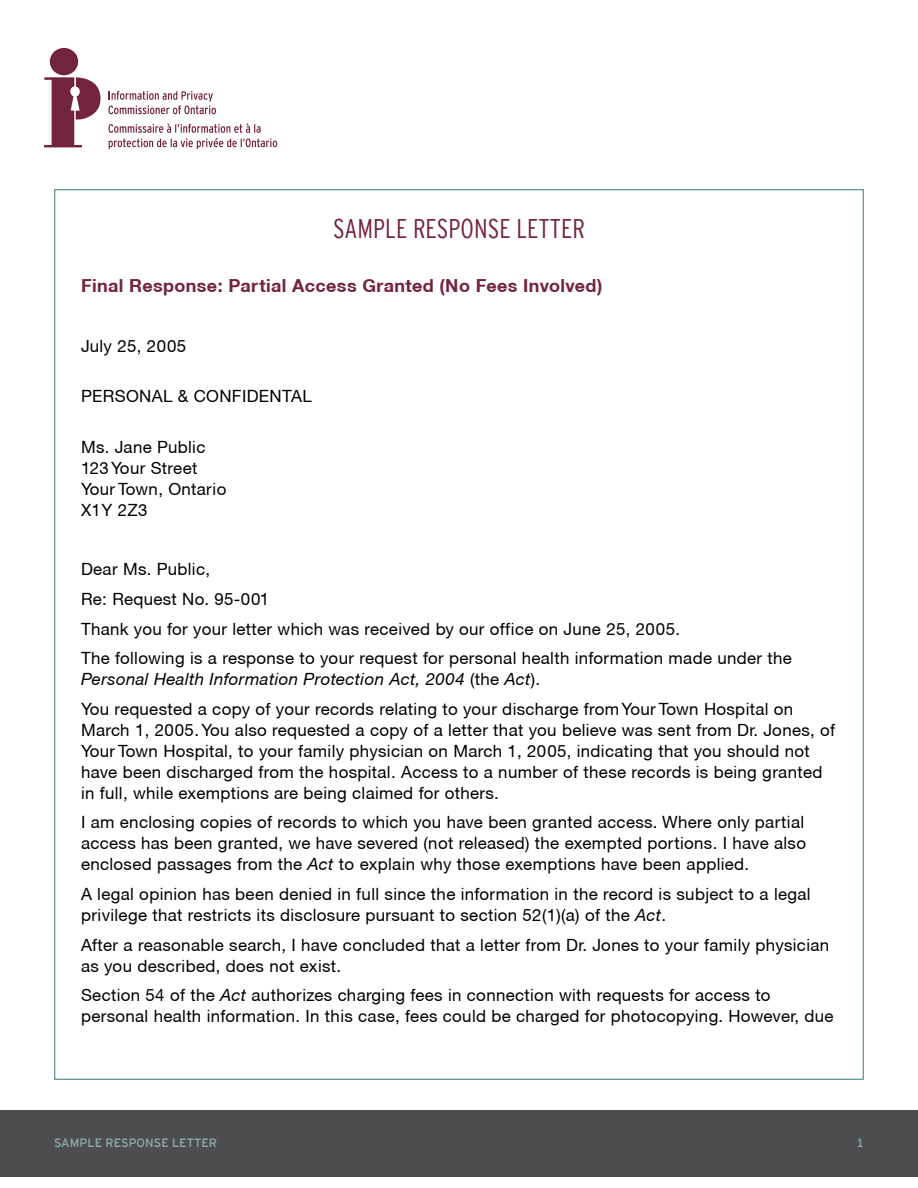
<style>
.page{position:relative;width:918px;height:1188px;background:#fff}
.page>*{position:absolute;margin:0;border:0;box-sizing:border-box;transform-origin:0 0}
.Headline{font:27px "Interstate Cond Mono Lgt";color:#73243d}
.subhead__2{font:700 18px "Helvetica Neue CE";letter-spacing:.02em;color:#73243d}
.Body_text{font:16.8px/21px "Helvetica Neue CE";letter-spacing:.02em;color:#000}
.t1{font:12px "Interstate Mono";letter-spacing:.005em;color:#8faead}
.s1{font-style:italic}
</style>
<div class="page">
<div style="left:0;top:1110px;width:918px;height:67px;background:#4d4d4f"></div>
<div style="left:50px;top:48px;width:28px;height:27px;background:#73243d;border-radius:50%"></div>
<svg style="left:44px;top:77px;width:233px;height:72px"></svg>
<p class="Headline" style="left:333px;top:214px;width:253px">SAMPLE RESPONSE LETTER</p>
<p class="subhead__2" style="left:81px;top:275px;width:523px">Final Response: Partial Access Granted (No Fees Involved)</p>
<p class="Body_text" style="left:81px;top:335px;width:107px">July 25, 2005</p>
<p class="Body_text" style="left:81px;top:386px;width:232px">PERSONAL &amp; CONFIDENTAL</p>
<p class="Body_text" style="left:81px;top:437px;width:147px">Ms. Jane Public<br>123 Your Street<br>Your Town, Ontario<br>X1Y 2Z3</p>
<p class="Body_text" style="left:81px;top:559px;width:131px">Dear Ms. Public,</p>
<p class="Body_text" style="left:81px;top:589px;width:190px">Re: Request No. 95-001</p>
<p class="Body_text" style="left:81px;top:618px;width:601px">Thank you for your letter which was received by our office on June 25, 2005.</p>
<p class="Body_text" style="left:81px;top:648px;width:713px">The following is a response to your request for personal health information made under the<br><span class="s1">Personal Health Information Protection Act, 2004</span> (the <span class="s1">Act</span>).</p>
<p class="Body_text" style="left:81px;top:698px;width:756px">You requested a copy of your records relating to your discharge from Your Town Hospital on March 1, 2005. You also requested a copy of a letter that you believe was sent from Dr. Jones, of Your Town Hospital, to your family physician on March 1, 2005, indicating that you should not have been discharged from the hospital. Access to a number of these records is being granted in full, while exemptions are being claimed for others.</p>
<p class="Body_text" style="left:81px;top:812px;width:727px;text-align:justify">I am enclosing copies of records to which you have been granted access. Where only partial access has been granted, we have severed (not released) the exempted portions. I have also enclosed passages from the <span class="s1">Act</span> to explain why those exemptions have been applied.</p>
<p class="Body_text" style="left:81px;top:884px;width:731px">A legal opinion has been denied in full since the information in the record is subject to a legal privilege that restricts its disclosure pursuant to section 52(1)(a) of the <span class="s1">Act</span>.</p>
<p class="Body_text" style="left:81px;top:934px;width:750px">After a reasonable search, I have concluded that a letter from Dr. Jones to your family physician as you described, does not exist.</p>
<p class="Body_text" style="left:81px;top:985px;width:754px">Section 54 of the <span class="s1">Act</span> authorizes charging fees in connection with requests for access to personal health information. In this case, fees could be charged for photocopying. However, due</p>
<p class="t1" style="left:54px;top:1136px;width:165px">SAMPLE RESPONSE LETTER</p>
<p class="t1" style="left:857px;top:1136px;width:9px">1</p>
</div>
